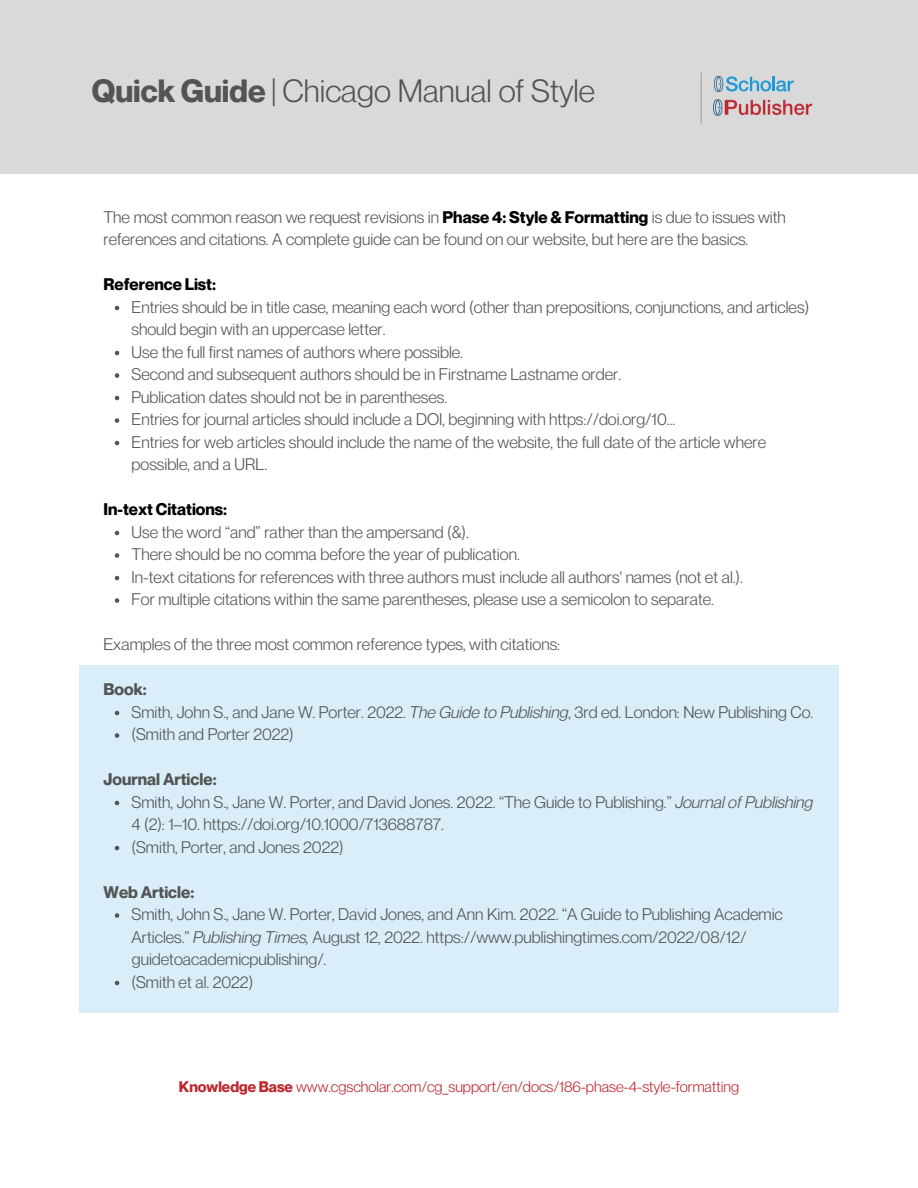
<style>
.page{position:relative;width:918px;height:1188px;background:#d9d9d9}
.page>*{position:absolute;margin:0;border:0;box-sizing:border-box;transform-origin:0 0}
.t1{font:31.5px "Neue Montreal";color:#545454}
.t2{font:16.5px/22.5px "Neue Montreal";color:#545454}
.t3{font:700 16.5px "Neue Montreal";color:#000}
.t4{font:700 16.5px "Neue Montreal";color:#545454}
.t5{font:15px "Neue Montreal";color:#bf272e}
.s1{font-weight:700}
.s2{font-weight:700;color:#000}
.s3{font-style:italic}
</style>
<div class="page">
<svg style="left:714px;top:76px;width:80px;height:16px"></svg>
<img style="left:713px;top:99px;width:100px;height:17px">
<hr style="left:701px;top:73px;width:1px;height:51px;background:#a6a6a6">
<div style="left:0;top:174px;width:918px;height:1014px;background:#fff"></div>
<div style="left:79px;top:666px;width:760px;height:347px;background:#d9eef8"></div>
<svg style="left:115px;top:306px;width:4px;height:4px"></svg>
<svg style="left:115px;top:351px;width:4px;height:4px"></svg>
<svg style="left:115px;top:373px;width:4px;height:5px"></svg>
<svg style="left:115px;top:396px;width:4px;height:4px"></svg>
<svg style="left:115px;top:418px;width:4px;height:5px"></svg>
<svg style="left:115px;top:441px;width:4px;height:4px"></svg>
<svg style="left:115px;top:531px;width:4px;height:4px"></svg>
<svg style="left:115px;top:553px;width:4px;height:5px"></svg>
<svg style="left:115px;top:576px;width:4px;height:4px"></svg>
<svg style="left:115px;top:598px;width:4px;height:5px"></svg>
<svg style="left:115px;top:711px;width:4px;height:4px"></svg>
<svg style="left:115px;top:733px;width:4px;height:5px"></svg>
<svg style="left:115px;top:801px;width:4px;height:4px"></svg>
<svg style="left:115px;top:846px;width:4px;height:4px"></svg>
<svg style="left:115px;top:913px;width:4px;height:5px"></svg>
<svg style="left:115px;top:981px;width:4px;height:4px"></svg>
<p class="t1" style="left:92px;top:72px;width:505px"><span class="s1">Quick Guide</span> | Chicago Manual of Style</p>
<p class="t2" style="left:104px;top:205px;width:684px">The most common reason we request revisions in <span class="s2">Phase 4: Style &amp; Formatting</span> is due to issues with references and citations. A complete guide can be found on our website, but here are the basics.</p>
<p class="t3" style="left:104px;top:274px;width:114px">Reference List:</p>
<p class="t2" style="left:132px;top:295px;width:679px">Entries should be in title case, meaning each word (other than prepositions, conjunctions, and articles) should begin with an uppercase letter.</p>
<p class="t2" style="left:132px;top:340px;width:333px">Use the full first names of authors where possible.</p>
<p class="t2" style="left:132px;top:363px;width:491px">Second and subsequent authors should be in Firstname Lastname order.</p>
<p class="t2" style="left:132px;top:385px;width:317px">Publication dates should not be in parentheses.</p>
<p class="t2" style="left:132px;top:408px;width:545px">Entries for journal articles should include a DOI, beginning with https://doi.org/10...</p>
<p class="t2" style="left:132px;top:430px;width:636px">Entries for web articles should include the name of the website, the full date of the article where possible, and a URL.</p>
<p class="t3" style="left:104px;top:499px;width:125px">In-text Citations:</p>
<p class="t2" style="left:132px;top:520px;width:339px">Use the word “and” rather than the ampersand (&amp;).</p>
<p class="t2" style="left:132px;top:543px;width:390px">There should be no comma before the year of publication.</p>
<p class="t2" style="left:132px;top:565px;width:613px">In-text citations for references with three authors must include all authors' names (not et al.).</p>
<p class="t2" style="left:132px;top:588px;width:584px">For multiple citations within the same parentheses, please use a semicolon to separate.</p>
<p class="t2" style="left:104px;top:633px;width:458px">Examples of the three most common reference types, with citations:</p>
<p class="t4" style="left:104px;top:679px;width:45px">Book:</p>
<p class="t2" style="left:132px;top:700px;width:683px">Smith, John S., and Jane W. Porter. 2022. <span class="s3">The Guide to Publishing</span>, 3rd ed. London: New Publishing Co.</p>
<p class="t2" style="left:132px;top:723px;width:164px">(Smith and Porter 2022)</p>
<p class="t4" style="left:104px;top:769px;width:115px">Journal Article:</p>
<p class="t2" style="left:132px;top:790px;width:683px">Smith, John S., Jane W. Porter, and David Jones. 2022. “The Guide to Publishing.” <span class="s3">Journal of Publishing<br></span>4 (2): 1–10. https://doi.org/10.1000/713688787.</p>
<p class="t2" style="left:132px;top:835px;width:214px">(Smith, Porter, and Jones 2022)</p>
<p class="t4" style="left:104px;top:882px;width:92px">Web Article:</p>
<p class="t2" style="left:132px;top:903px;width:653px">Smith, John S., Jane W. Porter, David Jones, and Ann Kim. 2022. “A Guide to Publishing Academic<br>Articles.” <span class="s3">Publishing Times,</span> August 12, 2022. https://www.publishingtimes.com/2022/08/12/</p>
<p class="t2" style="left:132px;top:970px;width:123px">(Smith et al. 2022)</p>
<p class="t2" style="left:132px;top:948px;width:196px">guidetoacademicpublishing/.</p>
<p class="t5" style="left:179px;top:1077px;width:562px"><span class="s1">Knowledge Base</span> www.cgscholar.com/cg_support/en/docs/186-phase-4-style-formatting</p>
</div>
